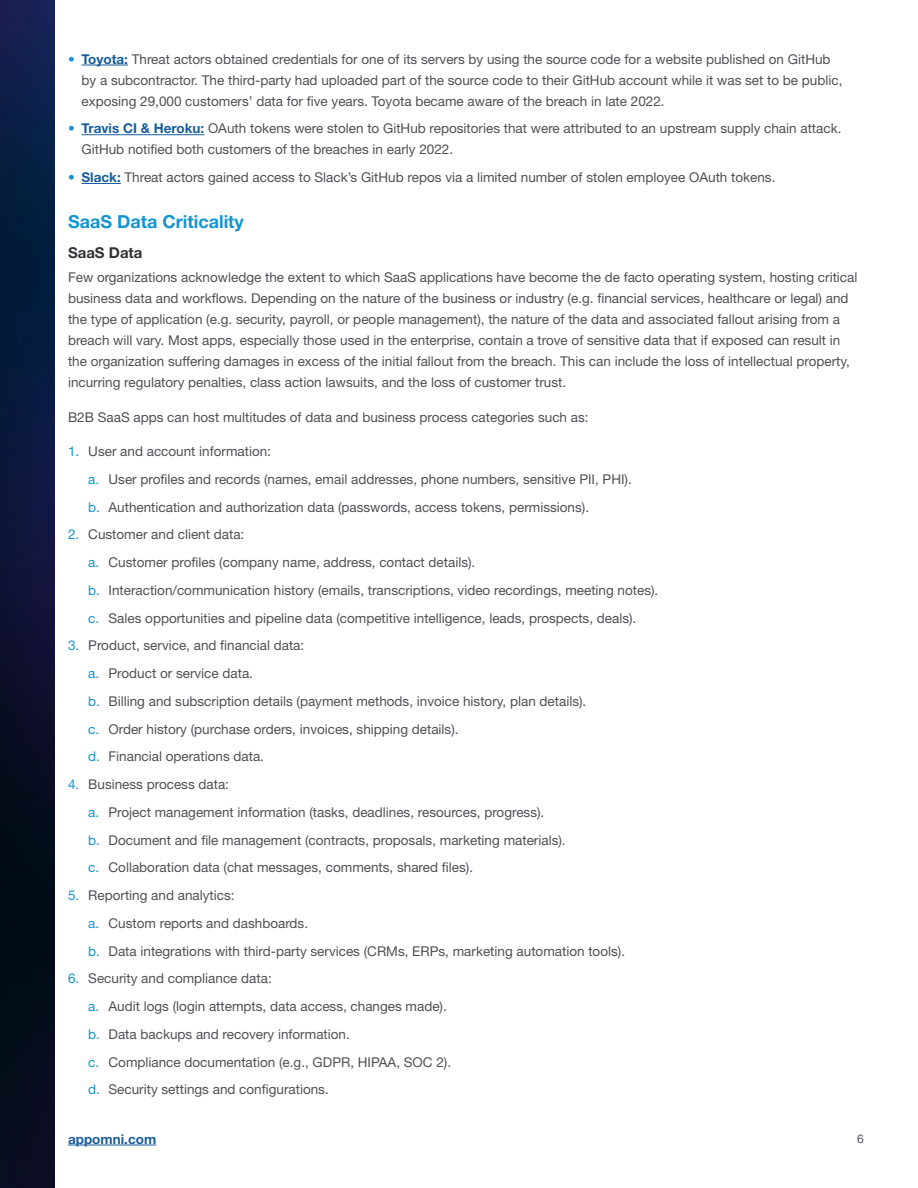
<style>
.page{position:relative;width:918px;height:1188px;background:#fff}
.page>*{position:absolute;margin:0;border:0;box-sizing:border-box;transform-origin:0 0}
.t1{font:700 18px "Helvetica Neue LT Std";color:#1395d3}
.t2{font:700 15px "Helvetica Neue LT Std";color:#323338}
.Paragraph_Style_1{font:13.5px/21px "Helvetica Neue LT Std";color:#4f5057}
.t3{font:700 13.5px "Helvetica Neue LT Std";color:#175d9e}
.t4{font:12px "Helvetica Neue LT Std";color:#4f5057}
.s1{color:#1395d3}
.s2{font-weight:700;color:#175d9e}
</style>
<div class="page">
<img style="left:0;top:0;width:54px;height:1188px">
<hr style="left:68px;top:1145px;width:88px;height:1px;background:#175d9e">
<hr style="left:82px;top:65px;width:46px;height:1px;background:#175d9e">
<hr style="left:82px;top:134px;width:122px;height:1px;background:#175d9e">
<hr style="left:82px;top:183px;width:39px;height:1px;background:#175d9e">
<p class="Paragraph_Style_1" style="left:82px;top:48px;width:762px;text-indent:-14px"><span class="s1">•</span> <span class="s2">Toyota:</span> Threat actors obtained credentials for one of its servers by using the source code for a website published on GitHub by a subcontractor. The third-party had uploaded part of the source code to their GitHub account while it was set to be public, exposing 29,000 customers’ data for five years. Toyota became aware of the breach in late 2022.</p>
<p class="Paragraph_Style_1" style="left:82px;top:118px;width:761px;text-indent:-14px"><span class="s1">•</span> <span class="s2">Travis CI &amp; Heroku:</span> OAuth tokens were stolen to GitHub repositories that were attributed to an upstream supply chain attack.<br>GitHub notified both customers of the breaches in early 2022.</p>
<p class="Paragraph_Style_1" style="left:68px;top:167px;width:709px"><span class="s1">•</span> <span class="s2">Slack:</span> Threat actors gained access to Slack’s GitHub repos via a limited number of stolen employee OAuth tokens.</p>
<h2 class="t1" style="left:68px;top:210px;width:177px">SaaS Data Criticality</h2>
<h3 class="t2" style="left:68px;top:243px;width:76px">SaaS Data</h3>
<p class="Paragraph_Style_1" style="left:68px;top:267px;width:791px">Few organizations acknowledge the extent to which SaaS applications have become the de facto operating system, hosting critical business data and workflows. Depending on the nature of the business or industry (e.g. financial services, healthcare or legal) and the type of application (e.g. security, payroll, or people management), the nature of the data and associated fallout arising from a breach will vary. Most apps, especially those used in the enterprise, contain a trove of sensitive data that if exposed can result in the organization suffering damages in excess of the initial fallout from the breach. This can include the loss of intellectual property, incurring regulatory penalties, class action lawsuits, and the loss of customer trust.</p>
<p class="Paragraph_Style_1" style="left:68px;top:406px;width:522px">B2B SaaS apps can host multitudes of data and business process categories such as:</p>
<p class="Paragraph_Style_1" style="left:68px;top:441px;width:205px"><span class="s1">1.</span> User and account information:</p>
<p class="Paragraph_Style_1" style="left:88px;top:468px;width:545px"><span class="s1">a.</span> User profiles and records (names, email addresses, phone numbers, sensitive PII, PHI).</p>
<p class="Paragraph_Style_1" style="left:88px;top:496px;width:502px"><span class="s1">b.</span> Authentication and authorization data (passwords, access tokens, permissions).</p>
<p class="Paragraph_Style_1" style="left:68px;top:524px;width:178px"><span class="s1">2.</span> Customer and client data:</p>
<p class="Paragraph_Style_1" style="left:88px;top:552px;width:389px"><span class="s1">a.</span> Customer profiles (company name, address, contact details).</p>
<p class="Paragraph_Style_1" style="left:88px;top:579px;width:572px"><span class="s1">b.</span> Interaction/communication history (emails, transcriptions, video recordings, meeting notes).</p>
<p class="Paragraph_Style_1" style="left:88px;top:607px;width:550px"><span class="s1">c.</span> Sales opportunities and pipeline data (competitive intelligence, leads, prospects, deals).</p>
<p class="Paragraph_Style_1" style="left:68px;top:635px;width:238px"><span class="s1">3.</span> Product, service, and financial data:</p>
<p class="Paragraph_Style_1" style="left:88px;top:663px;width:166px"><span class="s1">a.</span> Product or service data.</p>
<p class="Paragraph_Style_1" style="left:88px;top:690px;width:500px"><span class="s1">b.</span> Billing and subscription details (payment methods, invoice history, plan details).</p>
<p class="Paragraph_Style_1" style="left:88px;top:718px;width:372px"><span class="s1">c.</span> Order history (purchase orders, invoices, shipping details).</p>
<p class="Paragraph_Style_1" style="left:88px;top:746px;width:177px"><span class="s1">d.</span> Financial operations data.</p>
<p class="Paragraph_Style_1" style="left:68px;top:774px;width:163px"><span class="s1">4.</span> Business process data:</p>
<p class="Paragraph_Style_1" style="left:88px;top:801px;width:458px"><span class="s1">a.</span> Project management information (tasks, deadlines, resources, progress).</p>
<p class="Paragraph_Style_1" style="left:88px;top:829px;width:479px"><span class="s1">b.</span> Document and file management (contracts, proposals, marketing materials).</p>
<p class="Paragraph_Style_1" style="left:88px;top:857px;width:386px"><span class="s1">c.</span> Collaboration data (chat messages, comments, shared files).</p>
<p class="Paragraph_Style_1" style="left:68px;top:885px;width:168px"><span class="s1">5.</span> Reporting and analytics:</p>
<p class="Paragraph_Style_1" style="left:88px;top:912px;width:221px"><span class="s1">a.</span> Custom reports and dashboards.</p>
<p class="Paragraph_Style_1" style="left:88px;top:940px;width:538px"><span class="s1">b.</span> Data integrations with third-party services (CRMs, ERPs, marketing automation tools).</p>
<p class="Paragraph_Style_1" style="left:68px;top:968px;width:205px"><span class="s1">6.</span> Security and compliance data:</p>
<p class="Paragraph_Style_1" style="left:88px;top:996px;width:360px"><span class="s1">a.</span> Audit logs (login attempts, data access, changes made).</p>
<p class="Paragraph_Style_1" style="left:88px;top:1023px;width:263px"><span class="s1">b.</span> Data backups and recovery information.</p>
<p class="Paragraph_Style_1" style="left:88px;top:1051px;width:364px"><span class="s1">c.</span> Compliance documentation (e.g., GDPR, HIPAA, SOC 2).</p>
<p class="Paragraph_Style_1" style="left:88px;top:1079px;width:242px"><span class="s1">d.</span> Security settings and configurations.</p>
<p class="t3" style="left:68px;top:1130px;width:90px">appomni.com</p>
<p class="t4" style="left:857px;top:1131px;width:8px">6</p>
</div>
